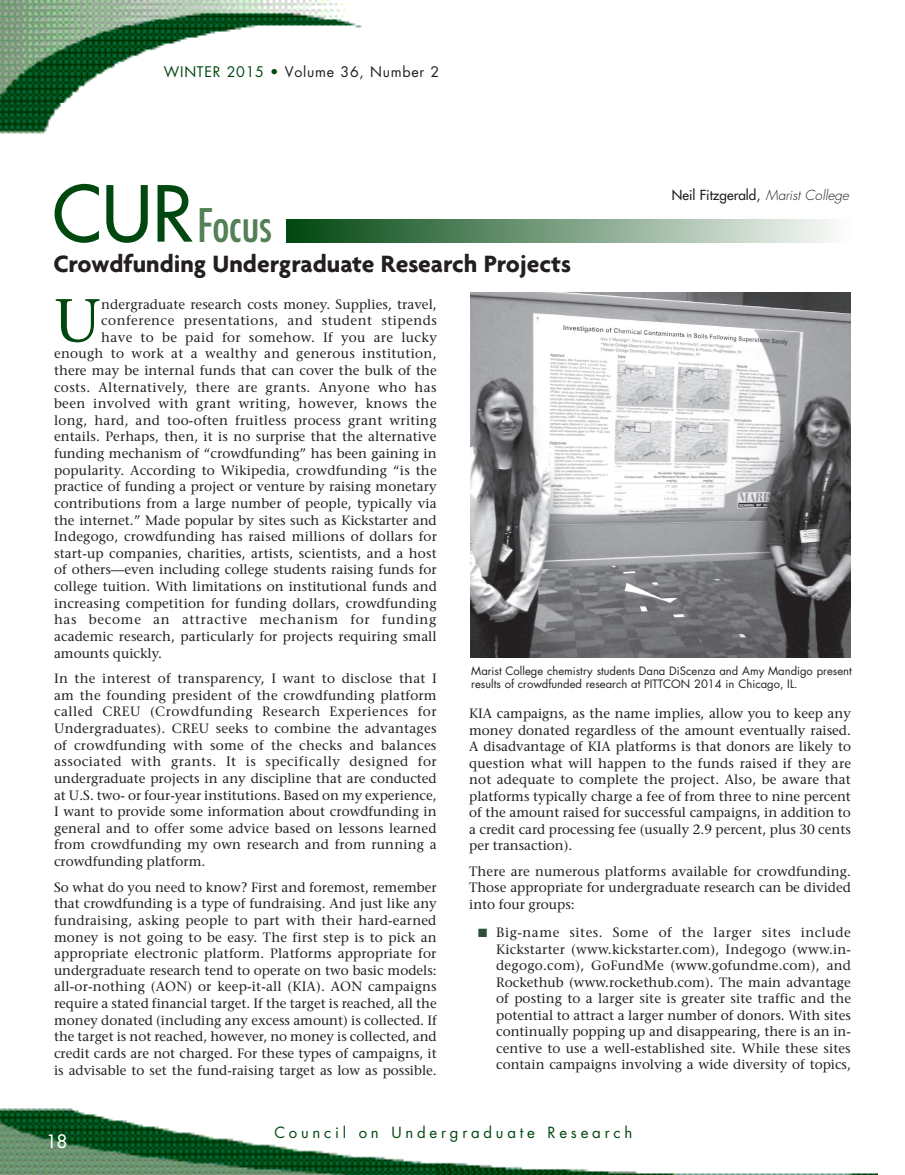
<style>
.page{position:relative;width:905px;height:1175px;background:#fff}
.page>*{position:absolute;margin:0;border:0;box-sizing:border-box;transform-origin:0 0}
.t1{font:500 75px "Futura Std";color:#004710}
.BODYtext{font:60.6px "Stone Serif";color:#004710}
.t2{font:condensed 45px "Futura Std";color:#538057}
.articletitle{font:700 25.5px "Agenda";color:#231f20}
.t3{font:500 18px "Futura Std";color:#fff}
.t4{font:15px "Futura Std";letter-spacing:.25em;color:#004710}
.t5{font:14.25px "Futura Std";letter-spacing:.05em;color:#231f20}
.BODYtext-2{font:13.5px/16.6px "Stone Serif";letter-spacing:.01em;color:#231f20;text-align:justify}
.BODYtext-3{font:13.5px "Stone Serif";letter-spacing:.03em;color:#231f20}
.BODYtext-4{font:13.5px "Stone Serif";letter-spacing:.035em;color:#231f20}
.BODYtext-5{font:13.5px "Stone Serif";letter-spacing:.05em;color:#231f20}
.t6{font:500 13.5px "Futura Std";color:#231f20}
.captions{font:11.25px/13.5px "Futura Std";color:#231f20}
.s1{color:#004710}
.s2{font-weight:300;font-style:italic}
.s3{color:#2d5035}
</style>
<div class="page">
<img style="left:0;top:0;width:878px;height:1174px">
<div style="left:286px;top:219px;width:564px;height:24px;background:linear-gradient(to right,#00460f,#fcfcfc)"></div>
<img style="left:470px;top:292px;width:380px;height:365px">
<p class="t5" style="left:164px;top:62px;width:277px"><span class="s1">WINTER 2015 •</span> Volume 36, Number 2</p>
<p class="t1" style="left:52px;top:167px;width:142px">CUR</p>
<p class="t6" style="left:672px;top:186px;width:179px">Neil Fitzgerald, <span class="s2">Marist College</span></p>
<p class="t2" style="left:197px;top:198px;width:76px">Focus</p>
<p class="articletitle" style="left:53px;top:248px;width:519px">Crowdfunding Undergraduate Research Projects</p>
<p class="BODYtext" style="left:54px;top:284px;width:49px">U</p>
<p class="BODYtext-2" style="left:101px;top:295px;width:337px">ndergraduate research costs money. Supplies, travel,</p>
<p class="BODYtext-4" style="left:101px;top:312px;width:337px">conference presentations, and student stipends</p>
<p class="BODYtext-3" style="left:101px;top:329px;width:337px">have to be paid for somehow. If you are lucky</p>
<p class="BODYtext-2" style="left:54px;top:345px;width:384px">enough to work at a wealthy and generous institution,</p>
<p class="BODYtext-2" style="left:54px;top:362px;width:384px">there may be internal funds that can cover the bulk of the</p>
<p class="BODYtext-3" style="left:54px;top:379px;width:384px">costs. Alternatively, there are grants. Anyone who has</p>
<p class="BODYtext-2" style="left:54px;top:395px;width:384px">been involved with grant writing, however, knows the</p>
<p class="BODYtext-2" style="left:54px;top:412px;width:384px">long, hard, and too-often fruitless process grant writing</p>
<p class="BODYtext-2" style="left:54px;top:428px;width:384px">entails. Perhaps, then, it is no surprise that the alternative</p>
<p class="BODYtext-2" style="left:54px;top:445px;width:384px">funding mechanism of “crowdfunding” has been gaining in</p>
<p class="BODYtext-2" style="left:54px;top:461px;width:384px">popularity. According to Wikipedia, crowdfunding “is the</p>
<p class="BODYtext-2" style="left:54px;top:478px;width:384px">practice of funding a project or venture by raising monetary</p>
<p class="BODYtext-2" style="left:54px;top:495px;width:384px">contributions from a large number of people, typically via</p>
<p class="BODYtext-2" style="left:54px;top:511px;width:384px">the internet.” Made popular by sites such as Kickstarter and</p>
<p class="BODYtext-2" style="left:54px;top:528px;width:384px">Indegogo, crowdfunding has raised millions of dollars for</p>
<p class="BODYtext-2" style="left:54px;top:545px;width:384px">start-up companies, charities, artists, scientists, and a host</p>
<p class="BODYtext-2" style="left:54px;top:561px;width:384px">of others—even including college students raising funds for</p>
<p class="BODYtext-2" style="left:54px;top:578px;width:384px">college tuition. With limitations on institutional funds and</p>
<p class="BODYtext-2" style="left:54px;top:594px;width:384px">increasing competition for funding dollars, crowdfunding</p>
<p class="BODYtext-5" style="left:54px;top:611px;width:384px">has become an attractive mechanism for funding</p>
<p class="BODYtext-2" style="left:54px;top:628px;width:384px">academic research, particularly for projects requiring small</p>
<p class="BODYtext-2" style="left:54px;top:644px;width:110px">amounts quickly.</p>
<p class="BODYtext-2" style="left:54px;top:670px;width:384px">In the interest of transparency, I want to disclose that I am the founding president of the crowdfunding platform called CREU (Crowdfunding Research Experiences for Undergraduates). CREU seeks to combine the advantages of crowdfunding with some of the checks and balances associated with grants. It is specifically designed for undergraduate projects in any discipline that are conducted at U.S. two- or four-year institutions. Based on my experience, I want to provide some information about crowdfunding in general and to offer some advice based on lessons learned from crowdfunding my own research and from running a crowdfunding platform.</p>
<p class="BODYtext-2" style="left:54px;top:878px;width:384px">So what do you need to know? First and foremost, remember that crowdfunding is a type of fundraising. And just like any fundraising, asking people to part with their hard-earned money is not going to be easy. The first step is to pick an appropriate electronic platform. Platforms appropriate for undergraduate research tend to operate on two basic models: all-or-nothing (AON) or keep-it-all (KIA). AON campaigns require a stated financial target. If the target is reached, all the money donated (including any excess amount) is collected. If the target is not reached, however, no money is collected, and credit cards are not charged. For these types of campaigns, it is advisable to set the fund-raising target as low as possible.</p>
<p class="captions" style="left:471px;top:664px;width:382px">Marist College chemistry students Dana DiScenza and Amy Mandigo present results of crowdfunded research at PITTCON 2014 in Chicago, IL.</p>
<p class="BODYtext-2" style="left:469px;top:705px;width:383px">KIA campaigns, as the name implies, allow you to keep any money donated regardless of the amount eventually raised.<br>A disadvantage of KIA platforms is that donors are likely to question what will happen to the funds raised if they are not adequate to complete the project. Also, be aware that platforms typically charge a fee of from three to nine percent of the amount raised for successful campaigns, in addition to a credit card processing fee (usually 2.9 percent, plus 30 cents per transaction).</p>
<p class="BODYtext-2" style="left:469px;top:863px;width:383px">There are numerous platforms available for crowdfunding.<br>Those appropriate for undergraduate research can be divided into four groups:</p>
<p class="BODYtext-2" style="left:496px;top:924px;width:356px;text-indent:-18px"><span class="s3">■</span> Big-name sites. Some of the larger sites include Kickstarter (www.kickstarter.com), Indegogo (www.in&shy;degogo.com), GoFundMe (www.gofundme.com), and Rockethub (www.rockethub.com). The main advantage of posting to a larger site is greater site traffic and the potential to attract a larger number of donors. With sites continually popping up and disappearing, there is an in&shy;centive to use a well-established site. While these sites contain campaigns involving a wide diversity of topics,</p>
<h3 class="t3" style="left:46px;top:1130px;width:22px">18</h3>
<p class="t4" style="left:274px;top:1122px;width:359px">Council on Undergraduate Research</p>
</div>
